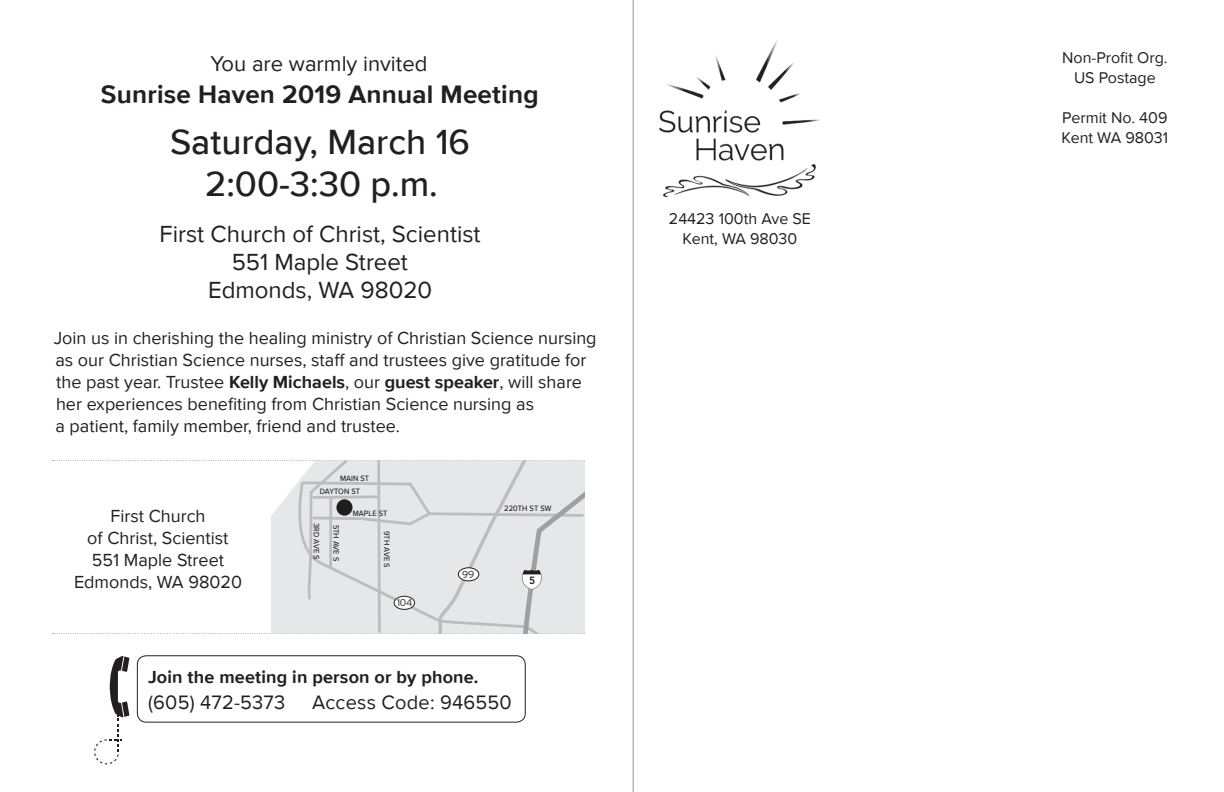
<style>
.page{position:relative;width:1224px;height:792px;background:#fff}
.page>*{position:absolute;margin:0;border:0;box-sizing:border-box;transform-origin:0 0}
.t1{font:500 36px/42px "Proxima Nova";color:#231f20;text-align:center}
.t2{font:700 26px "Proxima Nova";letter-spacing:.01em;color:#231f20}
.t3{font:24px/28px "Proxima Nova";color:#231f20;text-align:center}
.t4{font:22px "Proxima Nova";color:#231f20}
.t5{font:20px "Proxima Nova";letter-spacing:.01em;color:#231f20}
.t6{font:18px/22px "Proxima Nova";color:#231f20}
.t7{font:700 18px "Proxima Nova";letter-spacing:.01em;color:#231f20}
.t8{font:16px/20px "Proxima Nova";color:#231f20;text-align:center}
.t9{font:800 10.4px "Avenir";color:#231f20}
.t10{font:300 10px "Interstate";color:#231f20}
.t11{font:800 9.6px "Avenir";color:#231f20;scale:.93 1}
.t12{font:500 8px "Proxima Nova";letter-spacing:.01em;color:#231f20;scale:.93 1}
.s1{font-weight:700}
</style>
<div class="page">
<img style="left:659px;top:41px;width:161px;height:155px">
<hr style="left:633px;top:0;width:1px;height:792px;background:#939598">
<div style="left:137px;top:656px;width:389px;height:66px;border:1px solid #231f20;border-radius:9px"></div>
<svg style="left:53px;top:460px;width:532px;height:174px"></svg>
<svg style="left:94px;top:656px;width:35px;height:108px"></svg>
<p class="t4" style="left:211px;top:48px;width:218px">You are warmly invited</p>
<h2 class="t2" style="left:101px;top:75px;width:439px">Sunrise Haven 2019 Annual Meeting</h2>
<h1 class="t1" style="left:170px;top:120px;width:301px">Saturday, March 16<br>2:00-3:30 p.m.</h1>
<h3 class="t3" style="left:160px;top:219px;width:323px">First Church of Christ, Scientist<br>551 Maple Street<br>Edmonds, WA 98020</h3>
<p class="t6" style="left:54px;top:327px;width:544px">Join us in cherishing the healing ministry of Christian Science nursing as our Christian Science nurses, staff and trustees give gratitude for the past year. Trustee <span class="s1">Kelly Michaels</span>, our <span class="s1">guest speaker</span>, will share her experiences benefiting from Christian Science nursing as<br>a patient, family member, friend and trustee.</p>
<p class="t6" style="left:111px;top:504px;width:97px">First Church</p>
<p class="t6" style="left:74px;top:526px;width:170px;text-align:center">of Christ, Scientist<br>551 Maple Street<br>Edmonds, WA 98020</p>
<p class="t12" style="left:340px;top:472px;width:33px">MAIN ST</p>
<p class="t12" style="left:320px;top:486px;width:45px">DAYTON ST</p>
<p class="t12" style="left:353px;top:507px;width:39px">MAPLE ST</p>
<p class="t12" style="left:322px;top:523px;width:41px;rotate:90deg">3RD AVE S</p>
<p class="t12" style="left:342px;top:525px;width:41px;rotate:90deg">5TH AVE S</p>
<p class="t12" style="left:393px;top:531px;width:41px;rotate:90deg">9TH AVE S</p>
<p class="t10" style="left:397px;top:597px;width:17px">104</p>
<p class="t12" style="left:504px;top:503px;width:52px">220TH ST SW</p>
<p class="t10" style="left:462px;top:569px;width:14px">99</p>
<p class="t11" style="left:468px;top:573px;width:18px">405</p>
<p class="t9" style="left:529px;top:574px;width:8px">5</p>
<p class="t7" style="left:148px;top:663px;width:332px">Join the meeting in person or by phone.</p>
<p class="t5" style="left:148px;top:687px;width:139px">(605) 472-5373</p>
<p class="t5" style="left:312px;top:687px;width:201px">Access Code: 946550</p>
<p class="t8" style="left:669px;top:208px;width:144px">24423 100th Ave SE<br>Kent, WA 98030</p>
<p class="t8" style="left:1062px;top:47px;width:107px">Non-Profit Org.<br>US Postage</p>
<p class="t8" style="left:1062px;top:107px;width:108px;text-align:left">Permit No. 409<br>Kent WA 98031</p>
</div>
